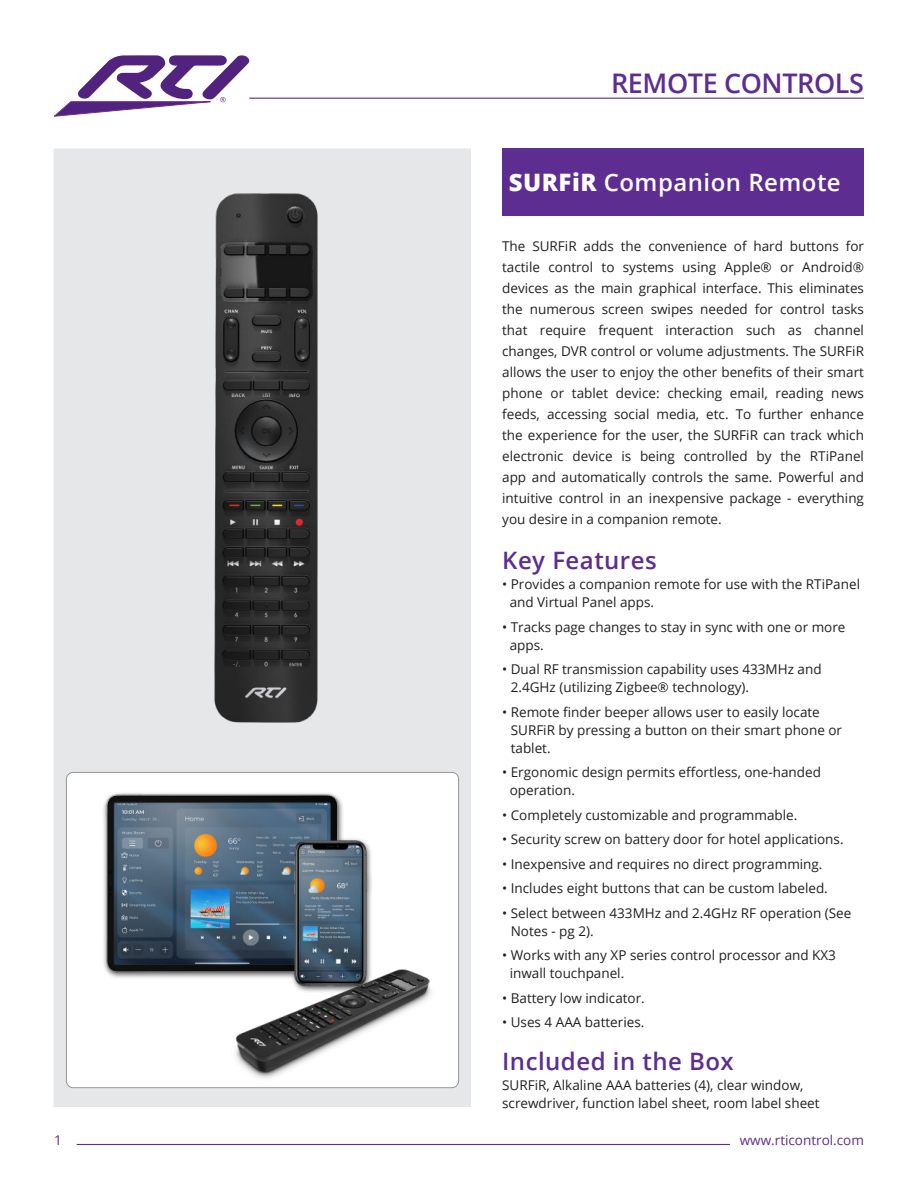
<style>
.page{position:relative;width:918px;height:1188px;background:#fff}
.page>*{position:absolute;margin:0;border:0;box-sizing:border-box;transform-origin:0 0}
.t1{font:600 27px "Open Sans";letter-spacing:-.015em;color:#5d2d91}
.t2{font:600 24px "Open Sans";letter-spacing:.02em;color:#5d2d91}
.t3{font:600 24px "Open Sans";letter-spacing:.02em;color:#fff}
.t4{font:13.5px/21px "Open Sans";color:#231f20}
.t5{font:13.5px "Open Sans";color:#5d2d91}
.s1{font-weight:800}
</style>
<div class="page">
<svg style="left:54px;top:55px;width:195px;height:61px"></svg>
<hr style="left:249px;top:98px;width:615px;height:1px;background:#5d2d91">
<hr style="left:77px;top:1144px;width:653px;height:1px;background:#5d2d91">
<div style="left:54px;top:148px;width:417px;height:959px;background:#e6e7e9"></div>
<div style="left:66px;top:772px;width:393px;height:316px;background:#fff;border-radius:7px"></div>
<div style="left:502px;top:148px;width:362px;height:68px;background:#5d2d91"></div>
<img style="left:214px;top:193px;width:104px;height:530px">
<img style="left:103px;top:792px;width:269px;height:186px">
<img style="left:206px;top:949px;width:254px;height:140px">
<h1 class="t1" style="left:611px;top:68px;width:254px">REMOTE CONTROLS</h1>
<h2 class="t3" style="left:509px;top:173px;width:333px"><span class="s1">SURFiR</span> Companion Remote</h2>
<p class="t4" style="left:502px;top:237px;width:363px;text-align:justify">The SURFiR adds the convenience of hard buttons for tactile control to systems using Apple® or Android® devices as the main graphical interface. This eliminates the numerous screen swipes needed for control tasks that require frequent interaction such as channel changes, DVR control or volume adjustments. The SURFiR allows the user to enjoy the other benefits of their smart phone or tablet device: checking email, reading news feeds, accessing social media, etc. To further enhance the experience for the user, the SURFiR can track which electronic device is being controlled by the RTiPanel app and automatically controls the same. Powerful and intuitive control in an inexpensive package - everything you desire in a companion remote.</p>
<h2 class="t2" style="left:502px;top:551px;width:156px">Key Features</h2>
<p class="t4" style="left:510px;top:577px;width:352px;line-height:18px;text-indent:-8px">• Provides a companion remote for use with the RTiPanel and Virtual Panel apps.</p>
<p class="t4" style="left:510px;top:619px;width:337px;line-height:18px;text-indent:-8px">• Tracks page changes to stay in sync with one or more apps.</p>
<p class="t4" style="left:511px;top:662px;width:312px;line-height:18px;text-indent:-9px">• Dual RF transmission capability uses 433MHz and<br>2.4GHz (utilizing Zigbee® technology).</p>
<p class="t4" style="left:511px;top:704px;width:333px;line-height:18px;text-indent:-9px">• Remote finder beeper allows user to easily locate<br>SURFiR by pressing a button on their smart phone or tablet.</p>
<p class="t4" style="left:510px;top:765px;width:313px;line-height:18px;text-indent:-8px">• Ergonomic design permits effortless, one-handed operation.</p>
<p class="t4" style="left:502px;top:806px;width:297px">• Completely customizable and programmable.</p>
<p class="t4" style="left:502px;top:830px;width:343px">• Security screw on battery door for hotel applications.</p>
<p class="t4" style="left:502px;top:855px;width:322px">• Inexpensive and requires no direct programming.</p>
<p class="t4" style="left:502px;top:879px;width:327px">• Includes eight buttons that can be custom labeled.</p>
<p class="t4" style="left:511px;top:905px;width:342px;line-height:18px;text-indent:-9px">• Select between 433MHz and 2.4GHz RF operation (See<br>Notes - pg 2).</p>
<p class="t4" style="left:510px;top:948px;width:328px;line-height:18px;text-indent:-8px">• Works with any XP series control processor and KX3 inwall touchpanel.</p>
<p class="t4" style="left:502px;top:989px;width:144px">• Battery low indicator.</p>
<p class="t4" style="left:502px;top:1013px;width:144px">• Uses 4 AAA batteries.</p>
<h2 class="t2" style="left:502px;top:1051px;width:233px">Included in the Box</h2>
<p class="t4" style="left:502px;top:1077px;width:319px;line-height:18px">SURFiR, Alkaline AAA batteries (4), clear window, screwdriver, function label sheet, room label sheet</p>
<p class="t5" style="left:54px;top:1134px;width:9px">1</p>
<p class="t5" style="left:740px;top:1132px;width:126px">www.rticontrol.com</p>
</div>
